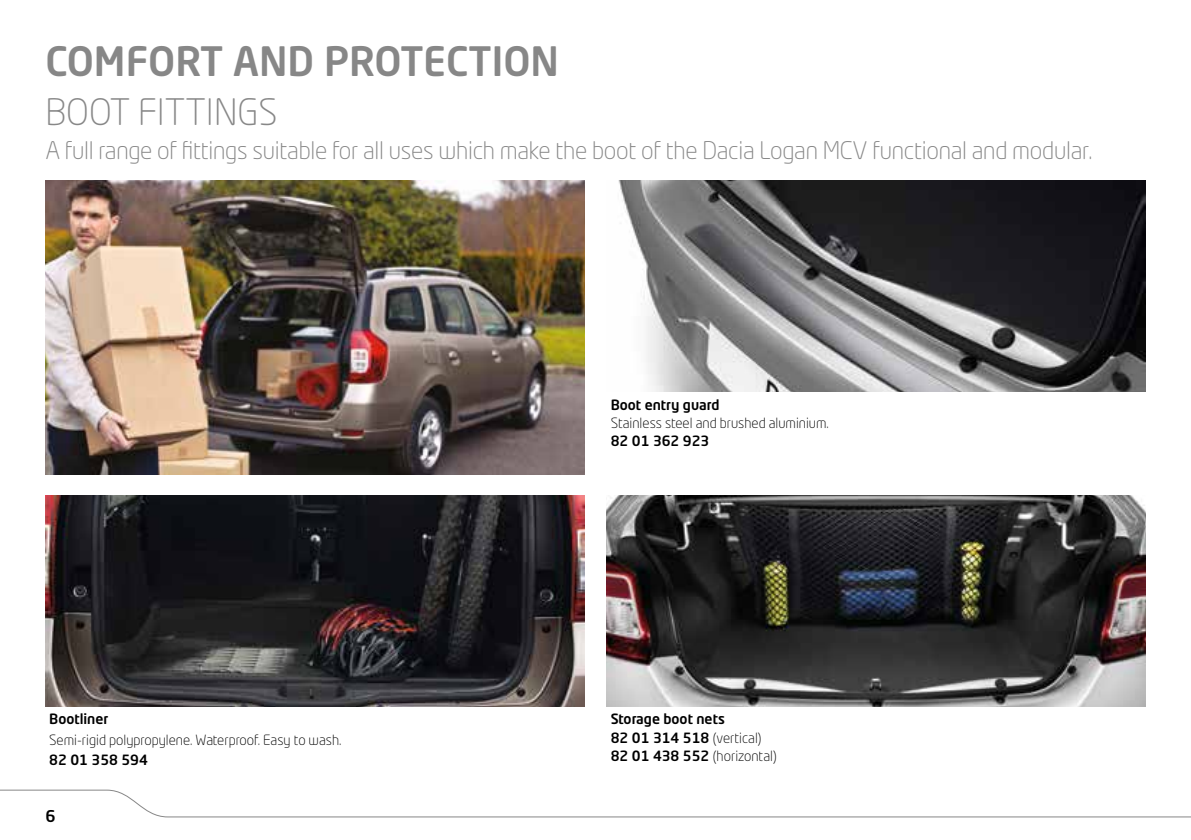
<style>
.page{position:relative;width:1191px;height:840px;background:#fff}
.page>*{position:absolute;margin:0;border:0;box-sizing:border-box;transform-origin:0 0}
.t1{font:500 40px "Neo Tech Dacia";color:#878787}
.t2{font:300 36px "Neo Tech Dacia";color:#878787}
.t3{font:300 24px "Neo Tech Dacia";letter-spacing:-.01em;color:#878787}
.t4{font:500 16px "Neo Tech Dacia";color:#000}
.t5{font:500 14px/18.2px "Neo Tech Dacia";color:#000}
.t6{font:300 14px "Neo Tech Dacia";color:#000}
.s1{font-weight:300}
</style>
<div class="page">
<svg style="left:0;top:789px;width:1191px;height:28px"></svg>
<img style="left:45px;top:180px;width:540px;height:294px">
<img style="left:618px;top:180px;width:527px;height:211px">
<img style="left:45px;top:495px;width:539px;height:211px">
<img style="left:607px;top:495px;width:538px;height:211px">
<h1 class="t1" style="left:45px;top:36px;width:515px">COMFORT AND PROTECTION</h1>
<h2 class="t2" style="left:45px;top:89px;width:234px">BOOT FITTINGS</h2>
<h3 class="t3" style="left:45px;top:136px;width:1048px">A full range of fittings suitable for all uses which make the boot of the Dacia Logan MCV functional and modular.</h3>
<p class="t5" style="left:49px;top:709px;width:61px">Bootliner</p>
<p class="t6" style="left:49px;top:730px;width:294px">Semi-rigid polypropylene. Waterproof. Easy to wash.</p>
<p class="t5" style="left:49px;top:750px;width:100px">82 01 358 594</p>
<p class="t4" style="left:45px;top:805px;width:12px">6</p>
<p class="t5" style="left:610px;top:395px;width:110px">Boot entry guard</p>
<p class="t6" style="left:610px;top:414px;width:220px">Stainless steel and brushed aluminium.</p>
<p class="t5" style="left:610px;top:431px;width:100px">82 01 362 923</p>
<p class="t5" style="left:610px;top:709px;width:167px">Storage boot nets<br>82 01 314 518 <span class="s1">(vertical)<br></span>82 01 438 552 <span class="s1">(horizontal)</span></p>
</div>
